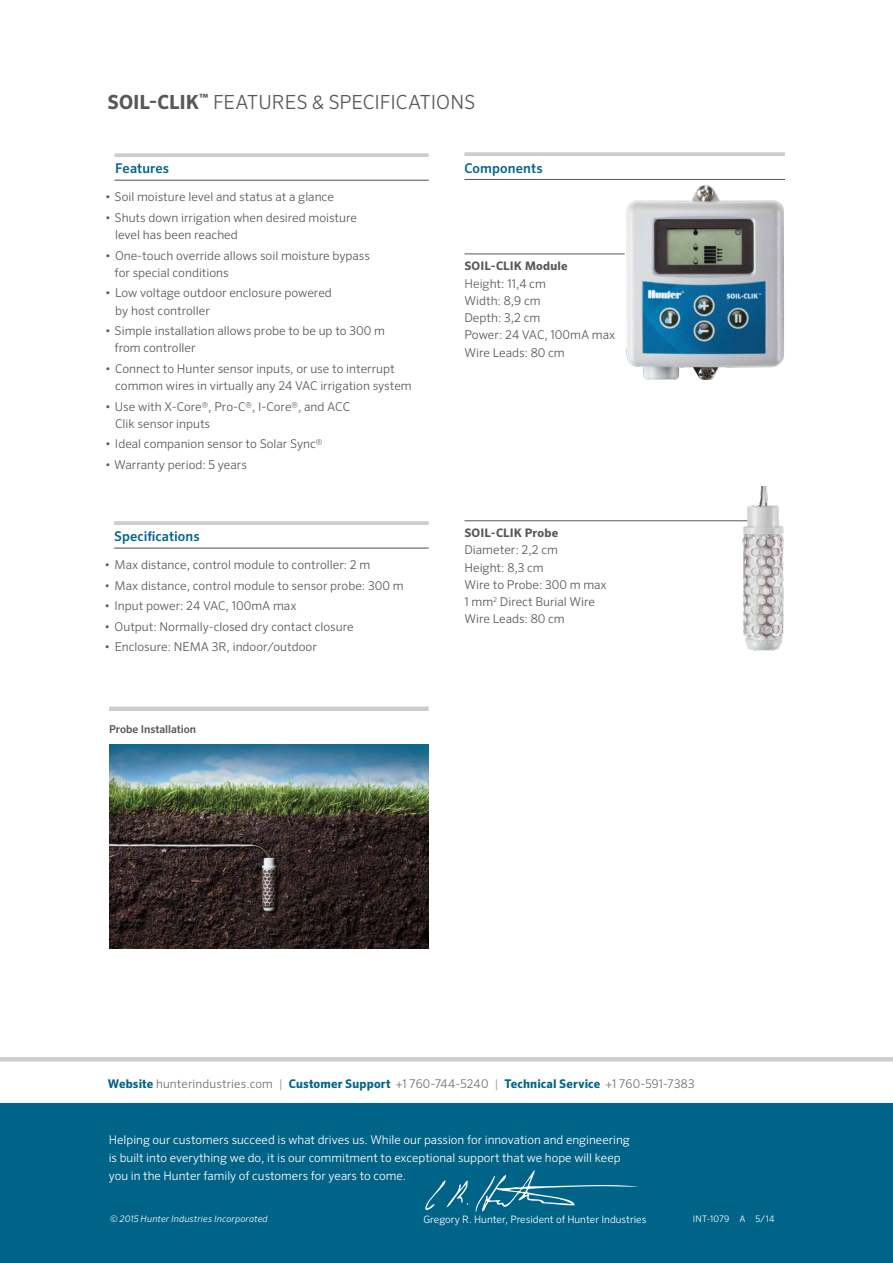
<style>
.page{position:relative;width:893px;height:1263px;background:#fff}
.page>*{position:absolute;margin:0;border:0;box-sizing:border-box;transform-origin:0 0}
.t1{font:300 19.5px "Sero Pro";color:#585956}
.t2{font:500 13.5px "Sero Pro";letter-spacing:.01em;color:#006488}
.t3{font:300 12.15px/17.2px "Sero Pro";color:#585956}
.t4{font:300 12px/18px "Sero Pro";color:#fff}
.t5{font:300 12px "Sero Pro";letter-spacing:.01em;color:#716f6c}
.t6{font:700 11.7px "Sero Pro";letter-spacing:.01em;color:#585956}
.t7{font:500 10.8px "Sero Pro";color:#515254}
.t8{font:300 10.2px "Sero Pro";color:#fff}
.t9{font:italic 300 9px "Sero Pro";letter-spacing:.02em;color:#fff}
.t10{font:300 9px "Sero Pro";letter-spacing:.02em;color:#fff}
.s1{font-weight:700}
.s2{font-size:12.3px;color:#646460}
.s3{font-weight:700;color:#006488}
.s4{color:#9c9896}
</style>
<div class="page">
<hr style="left:0;top:1057px;width:893px;height:4px;background:#cfcdcb">
<div style="left:0;top:1103px;width:893px;height:160px;background:#006488"></div>
<svg style="left:475px;top:1170px;width:164px;height:42px"></svg>
<svg style="left:425px;top:1180px;width:43px;height:30px"></svg>
<img style="left:109px;top:744px;width:320px;height:204px">
<svg style="left:114px;top:153px;width:315px;height:4px"></svg>
<hr style="left:114px;top:180px;width:315px;height:1px;background:#514e4a">
<hr style="left:114px;top:521px;width:315px;height:4px;background:#cfcdcb">
<hr style="left:114px;top:548px;width:315px;height:1px;background:#514e4a">
<img style="left:735px;top:487px;width:49px;height:164px">
<img style="left:621px;top:185px;width:163px;height:195px">
<svg style="left:464px;top:152px;width:321px;height:4px"></svg>
<hr style="left:464px;top:179px;width:321px;height:1px;background:#585956">
<hr style="left:464px;top:254px;width:161px;height:1px;background:#585956">
<hr style="left:464px;top:520px;width:283px;height:1px;background:#585956">
<div style="left:109px;top:706px;width:320px;height:5px;background:#cfcdcb"></div>
<h1 class="t1" style="left:108px;top:90px;width:369px"><span class="s1">SOIL-CLIK</span><sup>™</sup> FEATURES &amp; SPECIFICATIONS</h1>
<p class="t2" style="left:115px;top:160px;width:55px">Features</p>
<p class="t3" style="left:105px;top:188px;width:230px">• Soil moisture level and status at a glance</p>
<p class="t3" style="left:115px;top:209px;width:243px;text-indent:-10px">• Shuts down irrigation when desired moisture level has been reached</p>
<p class="t3" style="left:115px;top:246px;width:257px;text-indent:-10px">• One-touch override allows soil moisture bypass for special conditions</p>
<p class="t3" style="left:115px;top:284px;width:218px;text-indent:-10px">• Low voltage outdoor enclosure powered by host controller</p>
<p class="t3" style="left:115px;top:322px;width:272px;text-indent:-10px">• Simple installation allows probe to be up to 300 m from controller</p>
<p class="t3" style="left:115px;top:360px;width:298px;text-indent:-10px">• Connect to Hunter sensor inputs, or use to interrupt common wires in virtually any 24 VAC irrigation system</p>
<p class="t3" style="left:115px;top:397px;width:236px;text-indent:-10px">• Use with X-Core®, Pro-C®, I-Core®, and ACC<br>Clik sensor inputs</p>
<p class="t3" style="left:105px;top:435px;width:219px">• Ideal companion sensor to Solar Sync®</p>
<p class="t3" style="left:105px;top:456px;width:143px">• Warranty period: 5 years</p>
<p class="t2" style="left:114px;top:528px;width:87px">Specifications</p>
<p class="t3" style="left:105px;top:556px;width:267px">• Max distance, control module to controller: 2 m</p>
<p class="t3" style="left:105px;top:577px;width:300px">• Max distance, control module to sensor probe: 300 m</p>
<p class="t3" style="left:105px;top:597px;width:193px">• Input power: 24 VAC, 100mA max</p>
<p class="t3" style="left:105px;top:618px;width:250px">• Output: Normally-closed dry contact closure</p>
<p class="t3" style="left:105px;top:638px;width:214px">• Enclosure: NEMA 3R, indoor/outdoor</p>
<p class="t7" style="left:109px;top:722px;width:89px">Probe Installation</p>
<p class="t2" style="left:464px;top:160px;width:80px">Components</p>
<p class="t6" style="left:464px;top:259px;width:105px">SOIL-CLIK Module</p>
<p class="t3" style="left:464px;top:274px;width:152px"><span class="s2">Heig</span>ht: 11,4 cm<br>Width: 8,9 cm<br>Depth: 3,2 cm<br>Power: 24 VAC, 100mA max<br>Wire Leads: 80 cm</p>
<p class="t6" style="left:464px;top:526px;width:95px">SOIL-CLIK Probe</p>
<p class="t3" style="left:464px;top:541px;width:144px">Diameter: 2,2 cm<br>Height: 8,3 cm<br>Wire to Probe: 300 m max<br>1 mm<sup>2</sup> Direct Burial Wire<br>Wire Leads: 80 cm</p>
<p class="t5" style="left:108px;top:1076px;width:588px"><span class="s3">Website</span> hunterindustries.com <span class="s4">|</span> <span class="s3">Customer Support</span> +1 760-744-5240 <span class="s4">|</span> <span class="s3">Technical Service</span> +1 760-591-7383</p>
<p class="t4" style="left:109px;top:1131px;width:523px">Helping our customers succeed is what drives us. While our passion for innovation and engineering is built into everything we do, it is our commitment to exceptional support that we hope will keep you in the Hunter family of customers for years to come.</p>
<p class="t9" style="left:110px;top:1213px;width:159px">© 2015 Hunter Industries Incorporated</p>
<p class="t8" style="left:423px;top:1213px;width:224px">Gregory R. Hunter, President of Hunter Industries</p>
<p class="t10" style="left:693px;top:1213px;width:83px">INT-1079 A 5/14</p>
</div>
